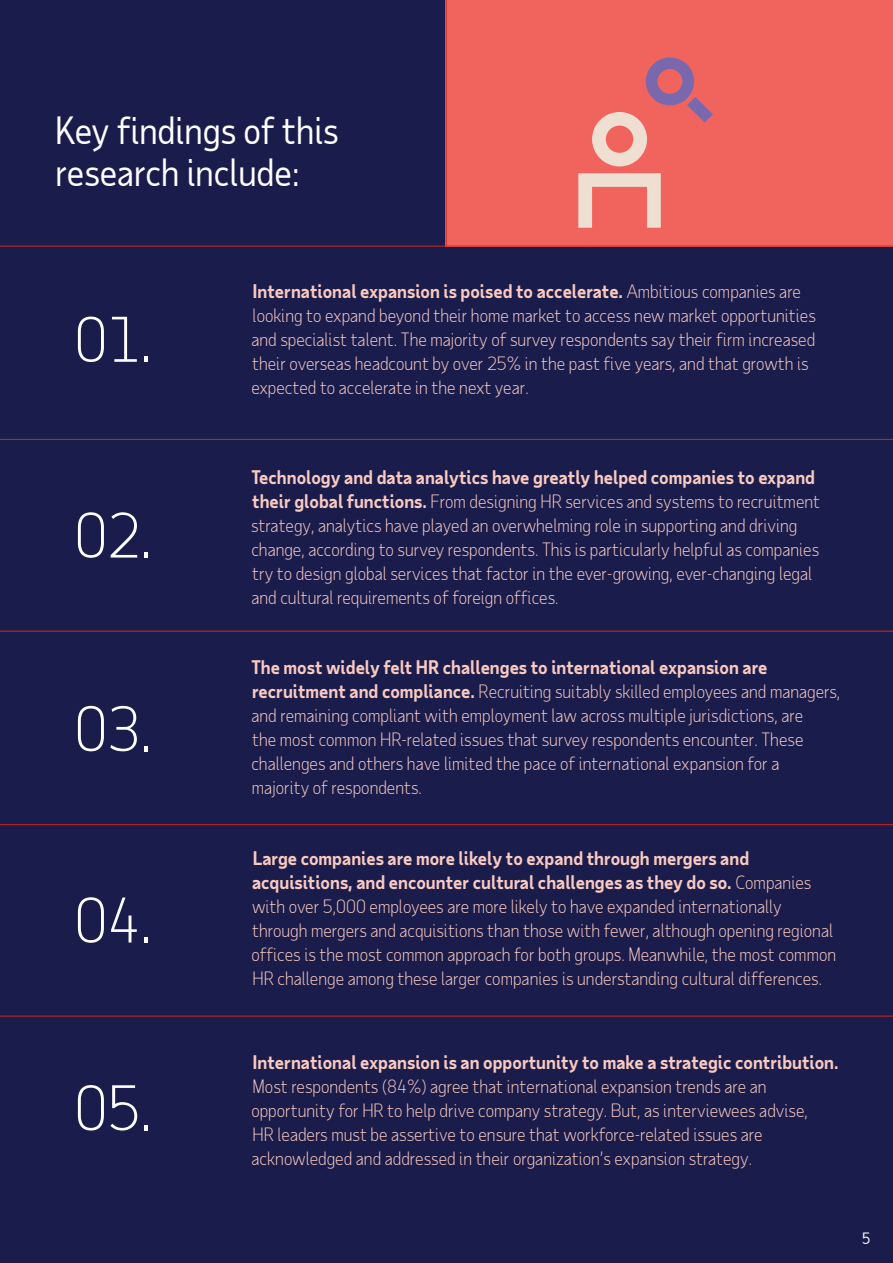
<style>
.page{position:relative;width:893px;height:1263px;background:#1a1d4c}
.page>*{position:absolute;margin:0;border:0;box-sizing:border-box;transform-origin:0 0}
.t1{font:300 60px "Taub Sans";color:#fff}
.t2{font:36px/42px "Taub Sans";color:#fff}
.t3{font:300 18px/24px "Taub Sans";color:#fac9bf}
.t4{font:15px "Taub Sans";color:#fff}
.s1{font-weight:700}
</style>
<div class="page">
<div style="left:446px;top:0;width:447px;height:246px;background:#f1645d"></div>
<hr style="left:0;top:246px;width:893px;height:1px;background:#d0271d">
<hr style="left:0;top:439px;width:893px;height:1px;background:#d0271d">
<hr style="left:0;top:631px;width:893px;height:1px;background:#d0271d">
<hr style="left:0;top:824px;width:893px;height:1px;background:#d0271d">
<hr style="left:0;top:1016px;width:893px;height:1px;background:#d0271d">
<hr style="left:446px;top:0;width:1px;height:246px;background:#d0271d">
<svg style="left:578px;top:57px;width:135px;height:171px"></svg>
<p class="t2" style="left:55px;top:109px;width:285px">Key findings of this research include:</p>
<p class="t1" style="left:74px;top:302px;width:79px">01.</p>
<p class="t1" style="left:74px;top:498px;width:79px">02.</p>
<p class="t1" style="left:74px;top:691px;width:79px">03.</p>
<p class="t1" style="left:74px;top:882px;width:79px">04.</p>
<p class="t1" style="left:74px;top:1070px;width:79px">05.</p>
<p class="t3" style="left:251px;top:279px;width:566px"><span class="s1">International expansion is poised to accelerate.</span> Ambitious companies are looking to expand beyond their home market to access new market opportunities and specialist talent. The majority of survey respondents say their firm increased their overseas headcount by over 25% in the past five years, and that growth is expected to accelerate in the next year.</p>
<p class="t3" style="left:251px;top:465px;width:570px"><span class="s1">Technology and data analytics have greatly helped companies to expand their global functions.</span> From designing HR services and systems to recruitment strategy, analytics have played an overwhelming role in supporting and driving change, according to survey respondents. This is particularly helpful as companies try to design global services that factor in the ever-growing, ever-changing legal and cultural requirements of foreign offices.</p>
<p class="t3" style="left:251px;top:655px;width:590px"><span class="s1">The most widely felt HR challenges to international expansion are recruitment and compliance.</span> Recruiting suitably skilled employees and managers, and remaining compliant with employment law across multiple jurisdictions, are<br>the most common HR-related issues that survey respondents encounter. These challenges and others have limited the pace of international expansion for a majority of respondents.</p>
<p class="t3" style="left:251px;top:846px;width:586px"><span class="s1">Large companies are more likely to expand through mergers and acquisitions, and encounter cultural challenges as they do so.</span> Companies with over 5,000 employees are more likely to have expanded internationally through mergers and acquisitions than those with fewer, although opening regional offices is the most common approach for both groups. Meanwhile, the most common HR challenge among these larger companies is understanding cultural differences.</p>
<p class="t3" style="left:251px;top:1050px;width:589px"><span class="s1">International expansion is an opportunity to make a strategic contribution.<br></span>Most respondents (84%) agree that international expansion trends are an opportunity for HR to help drive company strategy. But, as interviewees advise,<br>HR leaders must be assertive to ensure that workforce-related issues are acknowledged and addressed in their organization’s expansion strategy.</p>
<p class="t4" style="left:862px;top:1229px;width:10px">5</p>
</div>
